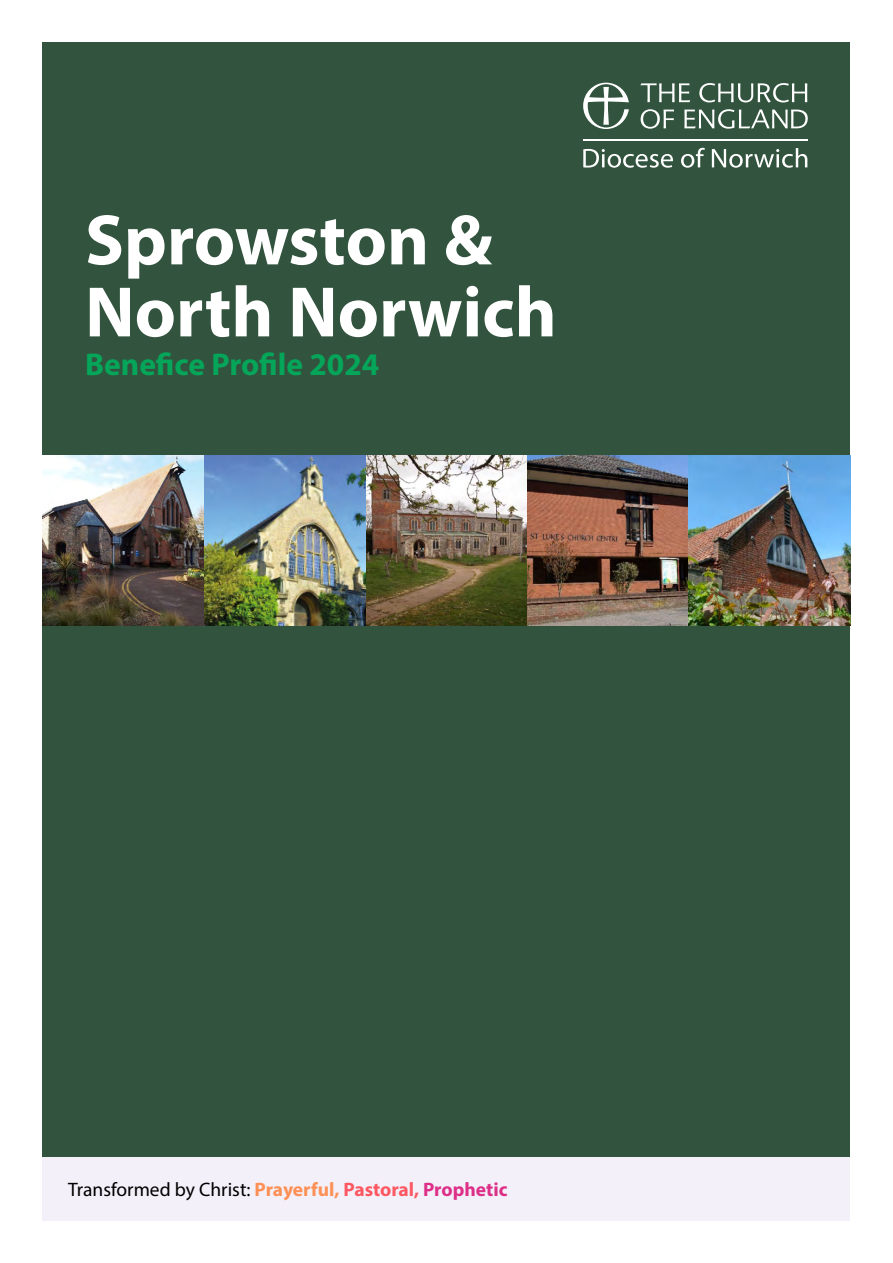
<style>
.page{position:relative;width:893px;height:1263px;background:#fff}
.page>*{position:absolute;margin:0;border:0;box-sizing:border-box;transform-origin:0 0}
.t1{font:700 72px/72px "Myriad Pro";color:#fff}
.t2{font:700 31.5px "Myriad Pro";color:#05a65a}
.t3{font:19.5px "Myriad Pro";color:#000}
.s1{font-weight:700;color:#fe9055}
.s2{font-weight:700;color:#fe5862}
.s3{font-weight:700;color:#dd2f87}
</style>
<div class="page">
<div style="left:43px;top:43px;width:807px;height:498px;background:#32543e"></div>
<div style="left:43px;top:1157px;width:807px;height:63px;background:#f3f0f9"></div>
<svg style="left:583px;top:83px;width:46px;height:46px"></svg>
<svg style="left:640px;top:83px;width:50px;height:19px"></svg>
<svg style="left:699px;top:83px;width:108px;height:20px"></svg>
<svg style="left:641px;top:109px;width:33px;height:20px"></svg>
<svg style="left:684px;top:109px;width:124px;height:20px"></svg>
<svg style="left:583px;top:149px;width:90px;height:19px"></svg>
<svg style="left:681px;top:148px;width:24px;height:20px"></svg>
<svg style="left:712px;top:148px;width:95px;height:20px"></svg>
<hr style="left:583px;top:139px;width:224px;height:2px;background:#fff">
<img style="left:43px;top:456px;width:807px;height:170px">
<div style="left:43px;top:626px;width:807px;height:531px;background:#32543e"></div>
<h1 class="t1" style="left:85px;top:202px;width:473px">Sprowston &amp;<br>North Norwich</h1>
<h2 class="t2" style="left:85px;top:344px;width:296px">Benefice Profile 2024</h2>
<p class="t3" style="left:68px;top:1177px;width:441px">Transformed by Christ: <span class="s1">Prayerful,</span> <span class="s2">Pastoral,</span> <span class="s3">Prophetic</span></p>
</div>
